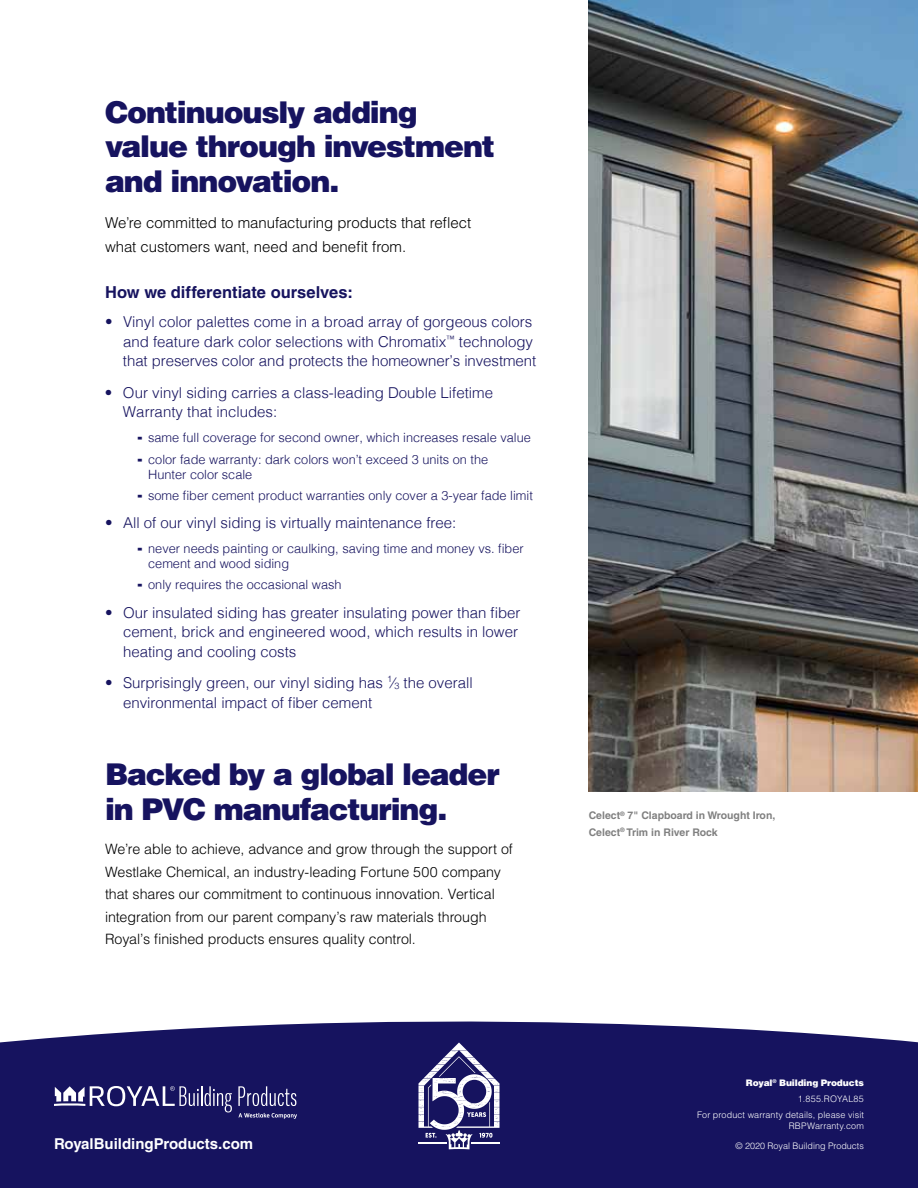
<style>
.page{position:relative;width:918px;height:1188px;background:#fff}
.page>*{position:absolute;margin:0;border:0;box-sizing:border-box;transform-origin:0 0}
.t1{font:900 30px/34.5px "Helvetica LT Std";letter-spacing:-.04em;color:#16135f}
.t2{font:700 16.5px "Helvetica LT Std";color:#16135f}
.t3{font:300 15px/19.5px "Helvetica";color:#16135f}
.t4{font:300 15px/24px "Helvetica LT Std";letter-spacing:-.005em;color:#000}
.t5{font:700 15px "Helvetica LT Std";color:#fff}
.t6{font:300 14.25px/22.5px "Helvetica LT Std";color:#000}
.t7{font:300 12.75px/15px "Helvetica";color:#16135f}
.t8{font:700 10.5px/16.5px "Helvetica LT Std";color:#808080}
.t9{font:300 9px/15.9px "Helvetica LT Std";letter-spacing:.01em;color:#fff;text-align:right}
.s1{font-family:"Helvetica LT Std";font-weight:900;font-size:15px}
.s2{font-size:9px}
.s3{font-weight:900}
</style>
<div class="page">
<div style="left:0;top:1021px;width:918px;height:167px;background:#16135f"></div>
<img style="left:588px;top:0;width:330px;height:792px">
<svg style="left:238px;top:1086px;width:58px;height:20px"></svg>
<svg style="left:54px;top:1086px;width:178px;height:26px"></svg>
<svg style="left:238px;top:1113px;width:59px;height:6px"></svg>
<svg style="left:418px;top:1042px;width:82px;height:108px"></svg>
<h1 class="t1" style="left:105px;top:94px;width:392px">Continuously adding value through investment and innovation.</h1>
<p class="t4" style="left:105px;top:211px;width:368px">We’re committed to manufacturing products that reflect what customers want, need and benefit from.</p>
<p class="t2" style="left:105px;top:283px;width:249px">How we differentiate ourselves:</p>
<p class="t3" style="left:123px;top:311px;width:415px;text-indent:-18px">• Vinyl color palettes come in a broad array of gorgeous colors and feature dark color selections with Chromatix<sup>™</sup> technology that preserves color and protects the homeowner’s investment</p>
<p class="t3" style="left:123px;top:382px;width:372px;text-indent:-18px">• Our vinyl siding carries a class-leading Double Lifetime<br>Warranty that includes:</p>
<p class="t7" style="left:137px;top:429px;width:395px"><span class="s1">-</span> same full coverage for second owner, which increases resale value</p>
<p class="t7" style="left:148px;top:451px;width:342px;text-indent:-11px"><span class="s1">-</span> color fade warranty: dark colors won’t exceed 3 units on the<br>Hunter color scale</p>
<p class="t7" style="left:137px;top:487px;width:397px"><span class="s1">-</span> some fiber cement product warranties only cover a 3-year fade limit</p>
<p class="t3" style="left:105px;top:512px;width:353px">• All of our vinyl siding is virtually maintenance free:</p>
<p class="t7" style="left:148px;top:540px;width:377px;text-indent:-11px"><span class="s1">-</span> never needs painting or caulking, saving time and money vs. fiber cement and wood siding</p>
<p class="t7" style="left:137px;top:577px;width:206px"><span class="s1">-</span> only requires the occasional wash</p>
<p class="t3" style="left:123px;top:602px;width:399px;text-indent:-18px">• Our insulated siding has greater insulating power than fiber cement, brick and engineered wood, which results in lower heating and cooling costs</p>
<p class="t3" style="left:123px;top:672px;width:351px;text-indent:-18px">• Surprisingly green, our vinyl siding has <sup>1</sup>⁄<span class="s2">3</span> the overall environmental impact of fiber cement</p>
<h1 class="t1" style="left:105px;top:756px;width:396px">Backed by a global leader in PVC manufacturing.</h1>
<p class="t6" style="left:105px;top:838px;width:409px">We’re able to achieve, advance and grow through the support of Westlake Chemical, an industry-leading Fortune 500 company that shares our commitment to continuous innovation. Vertical integration from our parent company’s raw materials through Royal’s finished products ensures quality control.</p>
<p class="t8" style="left:589px;top:807px;width:188px">Celect<sup>®</sup> 7" Clapboard in Wrought Iron,<br>Celect<sup>®</sup> Trim in River Rock</p>
<p class="t9" style="left:697px;top:1075px;width:168px"><span class="s3">Royal</span><sup>®</sup> <span class="s3">Building Products<br></span>1.855.ROYAL85<br>For product warranty details, please visit</p>
<p class="t9" style="left:789px;top:1118px;width:77px">RBPWarranty.com</p>
<p class="t5" style="left:54px;top:1135px;width:201px">RoyalBuildingProducts.com</p>
<p class="t9" style="left:735px;top:1138px;width:130px">© 2020 Royal Building Products</p>
</div>
